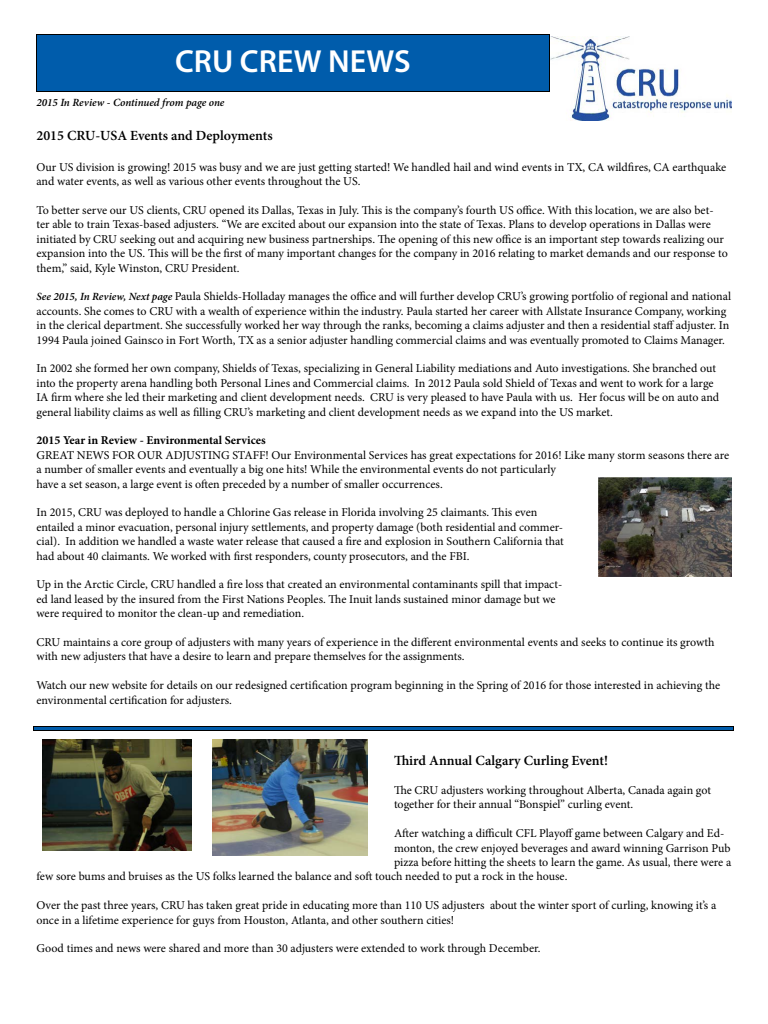
<style>
.page{position:relative;width:768px;height:1024px;background:#fff}
.page>*{position:absolute;margin:0;border:0;box-sizing:border-box;transform-origin:0 0}
.t1{font:600 32px "Myriad Pro";color:#fff}
.t2{font:600 14px "Minion Pro";color:#000}
.t3{font:12px/14.4px "Minion Pro";color:#000}
.t4{font:700 12px "Minion Pro";color:#000}
.t5{font:italic 600 11px "Minion Pro";color:#000}
.s1{font-weight:600;font-style:italic;font-size:11px}
</style>
<div class="page">
<img style="left:599px;top:477px;width:133px;height:100px">
<img style="left:550px;top:37px;width:182px;height:83px">
<div style="left:36px;top:34px;width:514px;height:58px;background:#005cab"></div>
<div style="left:36px;top:34px;width:514px;height:58px;border:1px solid #000"></div>
<img style="left:42px;top:739px;width:150px;height:112px">
<img style="left:212px;top:739px;width:156px;height:117px">
<hr style="left:34px;top:726px;width:700px;height:4px;background:#005cab">
<div style="left:33px;top:726px;width:701px;height:5px;border:1px solid #000"></div>
<h1 class="t1" style="left:175px;top:41px;width:237px">CRU CREW NEWS</h1>
<p class="t5" style="left:36px;top:95px;width:190px">2015 In Review - Continued from page one</p>
<p class="t2" style="left:36px;top:125px;width:238px">2015 CRU-USA Events and Deployments</p>
<p class="t3" style="left:36px;top:160px;width:691px">Our US division is growing! 2015 was busy and we are just getting started! We handled hail and wind events in TX, CA wildfires, CA earthquake and water events, as well as various other events throughout the US.</p>
<p class="t3" style="left:36px;top:203px;width:693px">To better serve our US clients, CRU opened its Dallas, Texas in July. This is the company’s fourth US office. With this location, we are also bet&shy;ter able to train Texas-based adjusters. “We are excited about our expansion into the state of Texas. Plans to develop operations in Dallas were initiated by CRU seeking out and acquiring new business partnerships. The opening of this new office is an important step towards realizing our expansion into the US. This will be the first of many important changes for the company in 2016 relating to market demands and our response to them,” said, Kyle Winston, CRU President.</p>
<p class="t3" style="left:36px;top:289px;width:696px"><span class="s1">See 2015, In Review, Next page</span> Paula Shields-Holladay manages the office and will further develop CRU’s growing portfolio of regional and national accounts. She comes to CRU with a wealth of experience within the industry. Paula started her career with Allstate Insurance Company, working in the clerical department. She successfully worked her way through the ranks, becoming a claims adjuster and then a residential staff adjuster. In 1994 Paula joined Gainsco in Fort Worth, TX as a senior adjuster handling commercial claims and was eventually promoted to Claims Manager.</p>
<p class="t3" style="left:36px;top:361px;width:684px">In 2002 she formed her own company, Shields of Texas, specializing in General Liability mediations and Auto investigations. She branched out into the property arena handling both Personal Lines and Commercial claims. In 2012 Paula sold Shield of Texas and went to work for a large IA firm where she led their marketing and client development needs. CRU is very pleased to have Paula with us. Her focus will be on auto and general liability claims as well as filling CRU’s marketing and client development needs as we expand into the US market.</p>
<p class="t4" style="left:36px;top:432px;width:231px">2015 Year in Review - Environmental Services</p>
<p class="t3" style="left:36px;top:448px;width:694px">GREAT NEWS FOR OUR ADJUSTING STAFF! Our Environmental Services has great expectations for 2016! Like many storm seasons there are a number of smaller events and eventually a big one hits! While the environmental events do not particularly<br>have a set season, a large event is often preceded by a number of smaller occurrences.</p>
<p class="t3" style="left:36px;top:505px;width:529px">In 2015, CRU was deployed to handle a Chlorine Gas release in Florida involving 25 claimants. This even entailed a minor evacuation, personal injury settlements, and property damage (both residential and commer&shy;cial). In addition we handled a waste water release that caused a fire and explosion in Southern California that had about 40 claimants. We worked with first responders, county prosecutors, and the FBI.</p>
<p class="t3" style="left:36px;top:577px;width:527px">Up in the Arctic Circle, CRU handled a fire loss that created an environmental contaminants spill that impact&shy;ed land leased by the insured from the First Nations Peoples. The Inuit lands sustained minor damage but we were required to monitor the clean-up and remediation.</p>
<p class="t3" style="left:36px;top:635px;width:680px">CRU maintains a core group of adjusters with many years of experience in the different environmental events and seeks to continue its growth with new adjusters that have a desire to learn and prepare themselves for the assignments.</p>
<p class="t3" style="left:36px;top:678px;width:685px">Watch our new website for details on our redesigned certification program beginning in the Spring of 2016 for those interested in achieving the environmental certification for adjusters.</p>
<p class="t2" style="left:394px;top:751px;width:216px">Third Annual Calgary Curling Event!</p>
<p class="t3" style="left:394px;top:783px;width:319px">The CRU adjusters working throughout Alberta, Canada again got together for their annual “Bonspiel” curling event.</p>
<p class="t3" style="left:394px;top:826px;width:332px">After watching a difficult CFL Playoff game between Calgary and Ed-</p>
<p class="t3" style="left:394px;top:841px;width:338px">monton, the crew enjoyed beverages and award winning Garrison Pub</p>
<p class="t3" style="left:394px;top:855px;width:339px">pizza before hitting the sheets to learn the game. As usual, there were a</p>
<p class="t3" style="left:36px;top:869px;width:532px">few sore bums and bruises as the US folks learned the balance and soft touch needed to put a rock in the house.</p>
<p class="t3" style="left:36px;top:898px;width:681px">Over the past three years, CRU has taken great pride in educating more than 110 US adjusters about the winter sport of curling, knowing it’s a once in a lifetime experience for guys from Houston, Atlanta, and other southern cities!</p>
<p class="t3" style="left:36px;top:941px;width:506px">Good times and news were shared and more than 30 adjusters were extended to work through December.</p>
</div>
